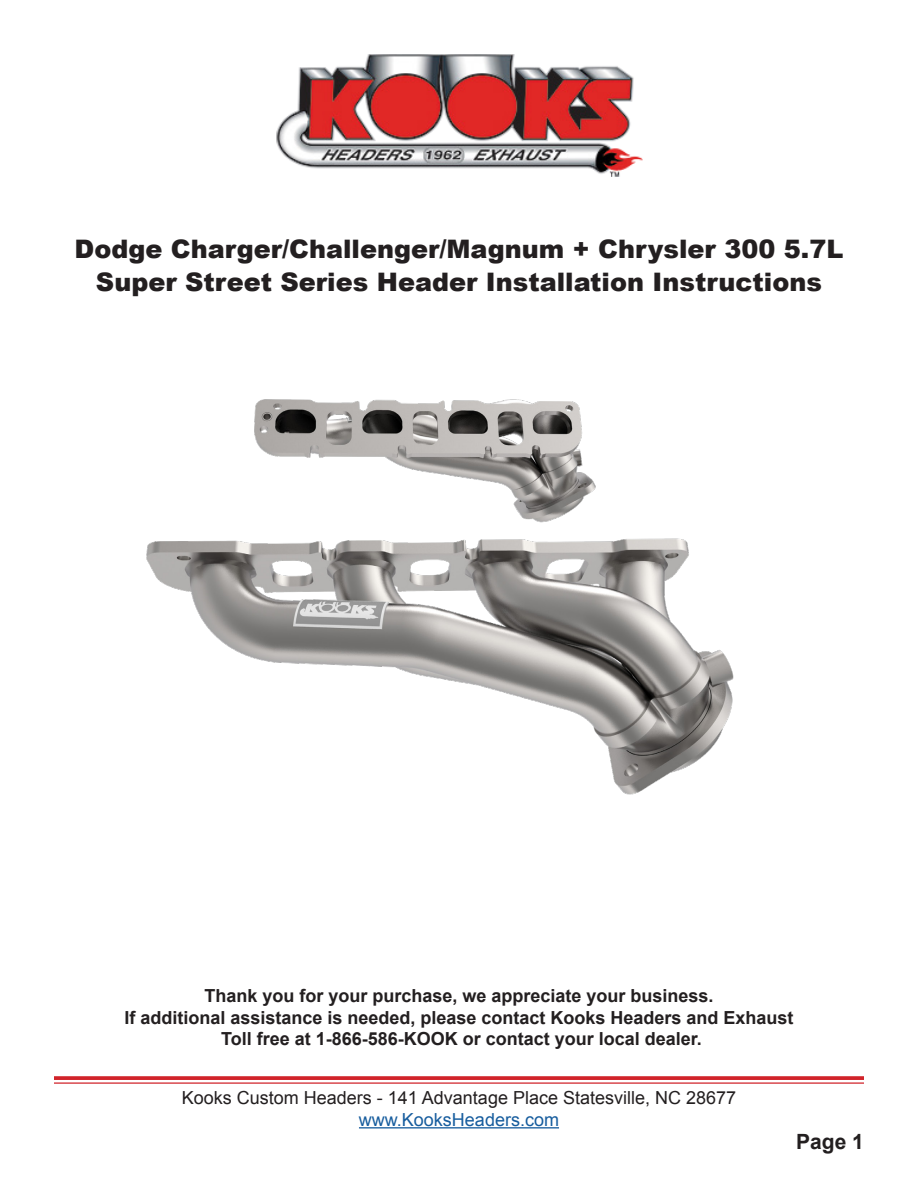
<style>
.page{position:relative;width:918px;height:1188px;background:#fff}
.page>*{position:absolute;margin:0;border:0;box-sizing:border-box;transform-origin:0 0}
.t1{font:900 25.5px/33px "Arial";color:#231f20;text-align:center}
.t2{font:700 21px "Arial";color:#231f20}
.t3{font:700 18px "Arial";color:#231f20}
.t4{font:18px "Arial";color:#231f20}
.t5{font:18px "Arial";color:#175d9e}
</style>
<div class="page">
<svg style="left:54px;top:1076px;width:810px;height:4px;background:#d33036"></svg>
<hr style="left:54px;top:1082px;width:810px;height:2px;background:#d1232a">
<hr style="left:359px;top:1127px;width:200px;height:1px;background:#175d9e">
<img style="left:146px;top:399px;width:588px;height:396px">
<img style="left:276px;top:54px;width:367px;height:122px">
<p class="t1" style="left:75px;top:232px;width:770px">Dodge Charger/Challenger/Magnum + Chrysler 300 5.7L<br>Super Street Series Header Installation Instructions</p>
<p class="t3" style="left:204px;top:984px;width:511px">Thank you for your purchase, we appreciate your business.</p>
<p class="t3" style="left:124px;top:1005px;width:671px">If additional assistance is needed, please contact Kooks Headers and Exhaust</p>
<p class="t3" style="left:221px;top:1027px;width:482px">Toll free at 1-866-586-KOOK or contact your local dealer.</p>
<p class="t4" style="left:182px;top:1086px;width:556px">Kooks Custom Headers - 141 Advantage Place Statesville, NC 28677</p>
<p class="t5" style="left:359px;top:1108px;width:202px">www.KooksHeaders.com</p>
<p class="t2" style="left:796px;top:1128px;width:69px">Page 1</p>
</div>
